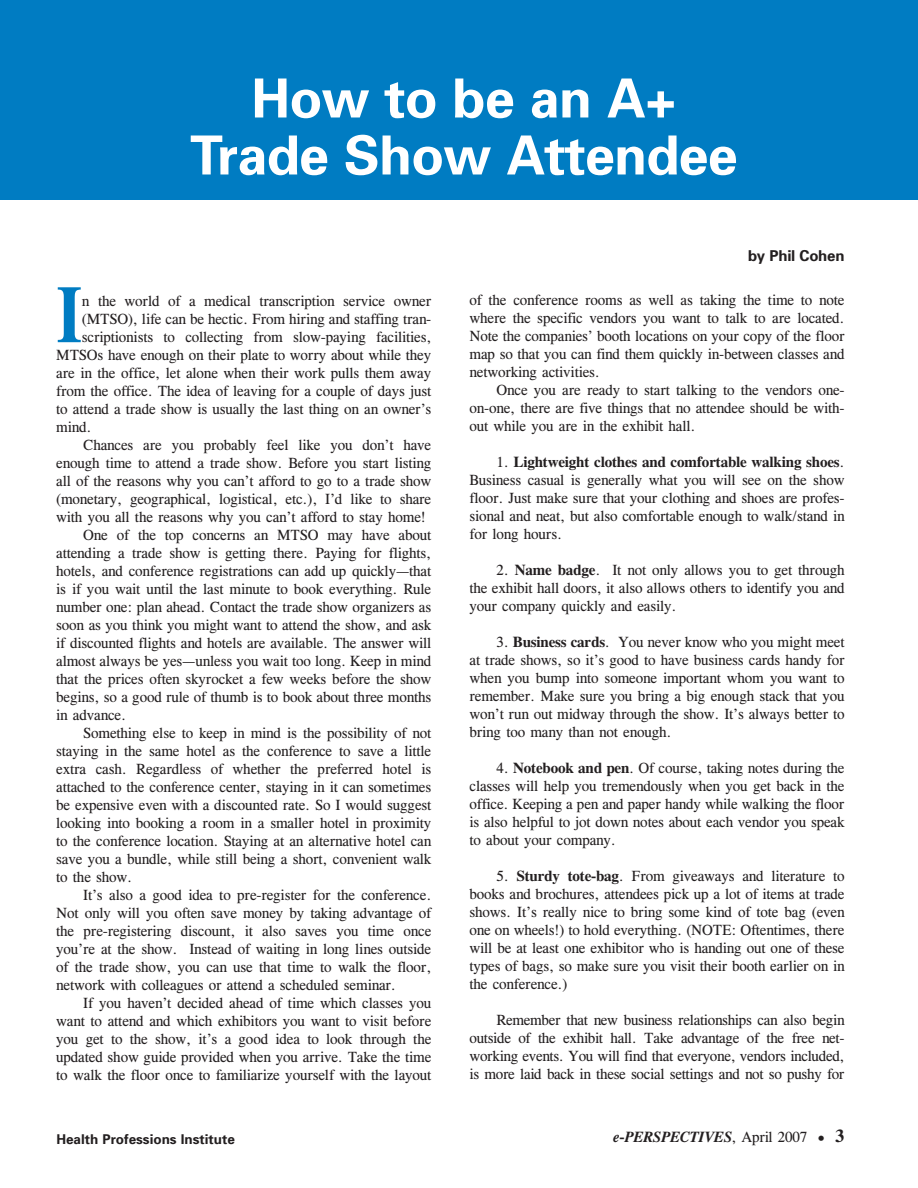
<style>
.page{position:relative;width:918px;height:1188px;background:#fff}
.page>*{position:absolute;margin:0;border:0;box-sizing:border-box;transform-origin:0 0}
.t1{font:700 80.1px "Times Cg ATT";color:#007cc2;scale:.83 1}
.t2{font:700 54px/57px "Univers";letter-spacing:-.015em;color:#fff;text-align:center}
.t3{font:15px/18px "Times Cg ATT";letter-spacing:-.01em;color:#231f20;text-align:justify}
.t4{font:italic 700 15px "Times Cg ATT";letter-spacing:-.015em;color:#231f20}
.t5{font:700 15px "Univers";letter-spacing:-.015em;color:#231f20}
.t6{font:700 13.5px "Univers";color:#231f20}
.s1{font-weight:700}
.s2{font-weight:400;font-style:normal}
.s3{font-weight:400;font-style:normal;font-size:10.5px}
.s4{font-style:normal;font-size:18px}
</style>
<div class="page">
<div style="left:0;top:0;width:918px;height:200px;background:#007cc2"></div>
<h2 class="t2" style="left:190px;top:75px;width:549px">How to be an A+<br>Trade Show Attendee</h2>
<p class="t5" style="left:748px;top:250px;width:98px">by Phil Cohen</p>
<h1 class="t1" style="left:56px;top:268px;width:33px">I</h1>
<p class="t3" style="left:82px;top:292px;width:351px">n the world of a medical transcription service owner</p>
<p class="t3" style="left:82px;top:310px;width:351px">(MTSO), life can be hectic. From hiring and staffing tran-</p>
<p class="t3" style="left:82px;top:328px;width:351px">scriptionists to collecting from slow-paying facilities,</p>
<p class="t3" style="left:56px;top:346px;width:376px">MTSOs have enough on their plate to worry about while they</p>
<p class="t3" style="left:56px;top:364px;width:376px">are in the office, let alone when their work pulls them away</p>
<p class="t3" style="left:56px;top:382px;width:377px">from the office. The idea of leaving for a couple of days just</p>
<p class="t3" style="left:56px;top:400px;width:377px">to attend a trade show is usually the last thing on an owner’s</p>
<p class="t3" style="left:56px;top:418px;width:37px">mind.</p>
<p class="t3" style="left:83px;top:436px;width:350px">Chances are you probably feel like you don’t have</p>
<p class="t3" style="left:56px;top:454px;width:377px">enough time to attend a trade show. Before you start listing</p>
<p class="t3" style="left:56px;top:472px;width:377px">all of the reasons why you can’t afford to go to a trade show</p>
<p class="t3" style="left:56px;top:490px;width:377px">(monetary, geographical, logistical, etc.), I’d like to share</p>
<p class="t3" style="left:56px;top:508px;width:371px">with you all the reasons why you can’t afford to stay home!</p>
<p class="t3" style="left:83px;top:526px;width:350px">One of the top concerns an MTSO may have about</p>
<p class="t3" style="left:56px;top:544px;width:377px">attending a trade show is getting there. Paying for flights,</p>
<p class="t3" style="left:56px;top:562px;width:377px">hotels, and conference registrations can add up quickly—that</p>
<p class="t3" style="left:56px;top:580px;width:377px">is if you wait until the last minute to book everything. Rule</p>
<p class="t3" style="left:56px;top:598px;width:377px">number one: plan ahead. Contact the trade show organizers as</p>
<p class="t3" style="left:56px;top:616px;width:377px">soon as you think you might want to attend the show, and ask</p>
<p class="t3" style="left:56px;top:634px;width:377px">if discounted flights and hotels are available. The answer will</p>
<p class="t3" style="left:56px;top:652px;width:377px">almost always be yes—unless you wait too long. Keep in mind</p>
<p class="t3" style="left:56px;top:670px;width:377px">that the prices often skyrocket a few weeks before the show</p>
<p class="t3" style="left:56px;top:688px;width:377px">begins, so a good rule of thumb is to book about three months</p>
<p class="t3" style="left:56px;top:706px;width:71px">in advance.</p>
<p class="t3" style="left:83px;top:724px;width:350px">Something else to keep in mind is the possibility of not</p>
<p class="t3" style="left:56px;top:742px;width:377px">staying in the same hotel as the conference to save a little</p>
<p class="t3" style="left:56px;top:760px;width:377px">extra cash. Regardless of whether the preferred hotel is</p>
<p class="t3" style="left:56px;top:778px;width:377px">attached to the conference center, staying in it can sometimes</p>
<p class="t3" style="left:56px;top:796px;width:377px">be expensive even with a discounted rate. So I would suggest</p>
<p class="t3" style="left:56px;top:814px;width:377px">looking into booking a room in a smaller hotel in proximity</p>
<p class="t3" style="left:56px;top:832px;width:377px">to the conference location. Staying at an alternative hotel can</p>
<p class="t3" style="left:56px;top:850px;width:377px">save you a bundle, while still being a short, convenient walk</p>
<p class="t3" style="left:56px;top:868px;width:78px">to the show.</p>
<p class="t3" style="left:83px;top:886px;width:350px">It’s also a good idea to pre-register for the conference.</p>
<p class="t3" style="left:56px;top:904px;width:377px">Not only will you often save money by taking advantage of</p>
<p class="t3" style="left:56px;top:922px;width:377px">the pre-registering discount, it also saves you time once</p>
<p class="t3" style="left:56px;top:940px;width:377px">you’re at the show. Instead of waiting in long lines outside</p>
<p class="t3" style="left:56px;top:958px;width:377px">of the trade show, you can use that time to walk the floor,</p>
<p class="t3" style="left:56px;top:976px;width:341px">network with colleagues or attend a scheduled seminar.</p>
<p class="t3" style="left:83px;top:994px;width:350px">If you haven’t decided ahead of time which classes you</p>
<p class="t3" style="left:56px;top:1012px;width:377px">want to attend and which exhibitors you want to visit before</p>
<p class="t3" style="left:56px;top:1030px;width:377px">you get to the show, it’s a good idea to look through the</p>
<p class="t3" style="left:56px;top:1048px;width:377px">updated show guide provided when you arrive. Take the time</p>
<p class="t3" style="left:56px;top:1066px;width:377px">to walk the floor once to familiarize yourself with the layout</p>
<p class="t3" style="left:470px;top:291px;width:377px">of the conference rooms as well as taking the time to note where the specific vendors you want to talk to are located.<br>Note the companies’ booth locations on your copy of the floor map so that you can find them quickly in-between classes and networking activities.</p>
<p class="t3" style="left:470px;top:381px;width:377px;text-indent:27px">Once you are ready to start talking to the vendors one&shy;on-one, there are five things that no attendee should be with&shy;out while you are in the exhibit hall.</p>
<p class="t3" style="left:469px;top:453px;width:377px;text-indent:27px">1. <span class="s1">Lightweight clothes and comfortable walking shoes</span>.<br>Business casual is generally what you will see on the show floor. Just make sure that your clothing and shoes are profes&shy;sional and neat, but also comfortable enough to walk/stand in for long hours.</p>
<p class="t3" style="left:470px;top:561px;width:377px;text-indent:27px">2. <span class="s1">Name badge</span>. It not only allows you to get through the exhibit hall doors, it also allows others to identify you and your company quickly and easily.</p>
<p class="t3" style="left:470px;top:633px;width:377px;text-indent:27px">3. <span class="s1">Business cards</span>. You never know who you might meet at trade shows, so it’s good to have business cards handy for when you bump into someone important whom you want to remember. Make sure you bring a big enough stack that you won’t run out midway through the show. It’s always better to bring too many than not enough.</p>
<p class="t3" style="left:470px;top:759px;width:377px;text-indent:27px">4. <span class="s1">Notebook and pen</span>. Of course, taking notes during the classes will help you tremendously when you get back in the office. Keeping a pen and paper handy while walking the floor is also helpful to jot down notes about each vendor you speak to about your company.</p>
<p class="t3" style="left:470px;top:867px;width:377px;text-indent:27px">5. <span class="s1">Sturdy tote-bag</span>. From giveaways and literature to books and brochures, attendees pick up a lot of items at trade shows. It’s really nice to bring some kind of tote bag (even one on wheels!) to hold everything. (NOTE: Oftentimes, there will be at least one exhibitor who is handing out one of these types of bags, so make sure you visit their booth earlier on in the conference.)</p>
<p class="t3" style="left:470px;top:1011px;width:377px;text-indent:27px">Remember that new business relationships can also begin outside of the exhibit hall. Take advantage of the free net&shy;working events. You will find that everyone, vendors included, is more laid back in these social settings and not so pushy for</p>
<p class="t6" style="left:56px;top:1135px;width:180px">Health Professions Institute</p>
<p class="t4" style="left:613px;top:1128px;width:233px">e-PERSPECTIVES<span class="s2">, April 2007</span> <span class="s3">•</span> <span class="s4">3</span></p>
</div>
